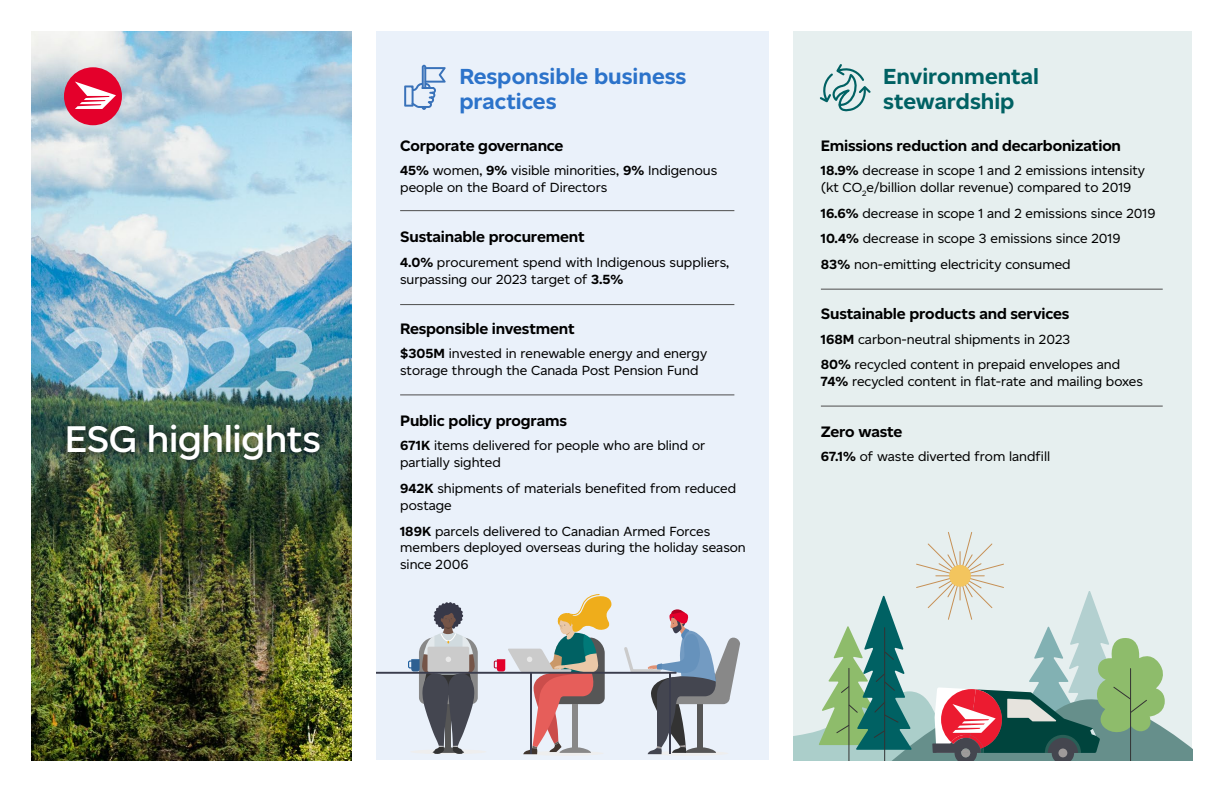
<style>
.page{position:relative;width:1224px;height:792px;background:#fff}
.page>*{position:absolute;margin:0;border:0;box-sizing:border-box;transform-origin:0 0}
.t1{font:600 39.2px "Canadiana Text";letter-spacing:-.01em;color:#fff}
.t2{font:700 23px/25px "Canadiana Text";color:#2c73ca}
.t3{font:700 23px/25px "Canadiana Text";color:#006163}
.t4{font:700 16px "Canadiana Text";letter-spacing:-.01em;color:#000}
.t5{font:14px/17px "Canadiana Text";color:#000}
.s1{font-weight:700}
</style>
<div class="page">
<img style="left:32px;top:32px;width:319px;height:728px">
<div style="left:64px;top:67px;width:58px;height:58px;background:#e4002b;border-radius:50%"></div>
<svg style="left:75px;top:82px;width:41px;height:27px"></svg>
<div style="left:58px;top:415px;width:271px;height:55px;background:#000;opacity:.75"></div>
<div style="left:376px;top:32px;width:393px;height:728px;background:#eaf1fa"></div>
<div style="left:794px;top:32px;width:398px;height:728px;background:#e6efef"></div>
<svg style="left:794px;top:532px;width:398px;height:228px"></svg>
<div style="left:949px;top:565px;width:22px;height:22px;background:#f3c55e;border-radius:50%"></div>
<hr style="left:400px;top:210px;width:334px;height:1px;background:#4d4d4d">
<hr style="left:400px;top:304px;width:334px;height:1px;background:#4d4d4d">
<hr style="left:821px;top:289px;width:342px;height:1px;background:#4d4d4d">
<hr style="left:821px;top:406px;width:342px;height:1px;background:#4d4d4d">
<hr style="left:400px;top:395px;width:334px;height:1px;background:#4d4d4d">
<svg style="left:404px;top:65px;width:42px;height:45px"></svg>
<svg style="left:819px;top:64px;width:52px;height:47px"></svg>
<div style="left:527px;top:751px;width:77px;height:5px;background:#eee;border-radius:50%"></div>
<svg style="left:493px;top:594px;width:119px;height:160px"></svg>
<div style="left:652px;top:751px;width:76px;height:5px;background:#eee;border-radius:50%"></div>
<svg style="left:622px;top:609px;width:118px;height:145px"></svg>
<div style="left:410px;top:749px;width:76px;height:5px;background:#eee;border-radius:50%"></div>
<svg style="left:408px;top:602px;width:70px;height:152px"></svg>
<hr style="left:531px;top:673px;width:1px;height:81px;background:#3b3d4d">
<hr style="left:670px;top:673px;width:1px;height:81px;background:#3b3d4d">
<hr style="left:376px;top:672px;width:300px;height:2px;background:#3b3d4d">
<h1 class="t1" style="left:65px;top:416px;width:258px">ESG highlights</h1>
<h2 class="t2" style="left:459px;top:63px;width:229px">Responsible business practices</h2>
<h3 class="t4" style="left:400px;top:136px;width:165px">Corporate governance</h3>
<p class="t5" style="left:400px;top:161px;width:319px"><span class="s1">45%</span> women, <span class="s1">9%</span> visible minorities, <span class="s1">9%</span> Indigenous people on the Board of Directors</p>
<h3 class="t4" style="left:400px;top:227px;width:186px">Sustainable procurement</h3>
<p class="t5" style="left:400px;top:253px;width:331px"><span class="s1">4.0%</span> procurement spend with Indigenous suppliers, surpassing our 2023 target of <span class="s1">3.5%</span></p>
<h3 class="t4" style="left:400px;top:319px;width:176px">Responsible investment</h3>
<p class="t5" style="left:400px;top:345px;width:309px"><span class="s1">$305M</span> invested in renewable energy and energy storage through the Canada Post Pension Fund</p>
<h3 class="t4" style="left:400px;top:411px;width:168px">Public policy programs</h3>
<p class="t5" style="left:400px;top:437px;width:307px"><span class="s1">671K</span> items delivered for people who are blind or partially sighted</p>
<p class="t5" style="left:400px;top:479px;width:337px"><span class="s1">942K</span> shipments of materials benefited from reduced postage</p>
<p class="t5" style="left:400px;top:522px;width:347px"><span class="s1">189K</span> parcels delivered to Canadian Armed Forces members deployed overseas during the holiday season since 2006</p>
<h2 class="t3" style="left:883px;top:63px;width:157px">Environmental stewardship</h2>
<h3 class="t4" style="left:821px;top:136px;width:302px">Emissions reduction and decarbonization</h3>
<p class="t5" style="left:821px;top:161px;width:326px"><span class="s1">18.9%</span> decrease in scope 1 and 2 emissions intensity (kt CO<sub>2</sub>e/billion dollar revenue) compared to 2019</p>
<p class="t5" style="left:821px;top:204px;width:336px"><span class="s1">16.6%</span> decrease in scope 1 and 2 emissions since 2019</p>
<p class="t5" style="left:821px;top:230px;width:301px"><span class="s1">10.4%</span> decrease in scope 3 emissions since 2019</p>
<p class="t5" style="left:821px;top:256px;width:251px"><span class="s1">83%</span> non-emitting electricity consumed</p>
<h3 class="t4" style="left:821px;top:305px;width:250px">Sustainable products and services</h3>
<p class="t5" style="left:821px;top:330px;width:251px"><span class="s1">168M</span> carbon-neutral shipments in 2023</p>
<p class="t5" style="left:821px;top:356px;width:323px"><span class="s1">80%</span> recycled content in prepaid envelopes and<br><span class="s1">74%</span> recycled content in flat-rate and mailing boxes</p>
<h3 class="t4" style="left:821px;top:422px;width:83px">Zero waste</h3>
<p class="t5" style="left:821px;top:448px;width:231px"><span class="s1">67.1%</span> of waste diverted from landfill</p>
</div>
